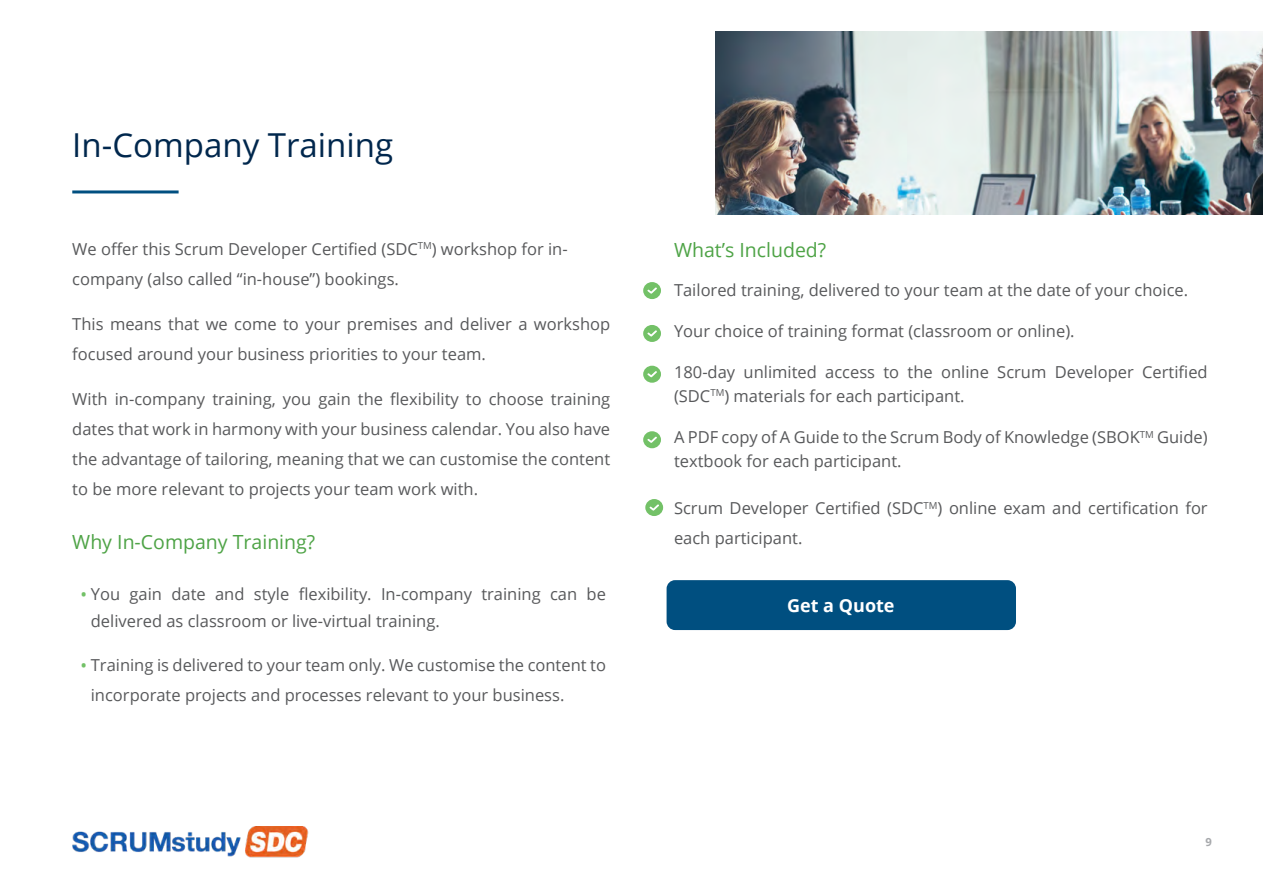
<style>
.page{position:relative;width:1263px;height:893px;background:#fff}
.page>*{position:absolute;margin:0;border:0;box-sizing:border-box;transform-origin:0 0}
.t1{font:33px "Open Sans";color:#00274d}
.t2{font:19.5px "Open Sans";color:#4ea346}
.t3{font:700 18px "Open Sans";color:#fff}
.t4{font:16.5px/30px "Open Sans";color:#58595b}
.t5{font:700 11.25px "Open Sans";color:#a7a9ac}
.s1{font-weight:600;font-size:15.75px;color:#73c167}
</style>
<div class="page">
<hr style="left:72px;top:190px;width:107px;height:3px;background:#004f80">
<img style="left:715px;top:32px;width:548px;height:183px">
<div style="left:666px;top:580px;width:350px;height:50px;background:#004f80;border-radius:9px"></div>
<svg style="left:643px;top:282px;width:18px;height:17px"></svg>
<svg style="left:644px;top:284px;width:16px;height:13px"></svg>
<svg style="left:643px;top:325px;width:18px;height:17px"></svg>
<svg style="left:644px;top:327px;width:16px;height:13px"></svg>
<svg style="left:643px;top:366px;width:18px;height:17px"></svg>
<svg style="left:644px;top:368px;width:16px;height:13px"></svg>
<svg style="left:643px;top:431px;width:18px;height:17px"></svg>
<svg style="left:644px;top:434px;width:16px;height:12px"></svg>
<svg style="left:645px;top:499px;width:18px;height:17px"></svg>
<svg style="left:646px;top:501px;width:16px;height:13px"></svg>
<img style="left:72px;top:826px;width:237px;height:32px">
<h1 class="t1" style="left:72px;top:122px;width:322px">In-Company Training</h1>
<p class="t4" style="left:72px;top:233px;width:497px">We offer this Scrum Developer Certified (SDC<sup>TM</sup>) workshop for in&shy;company (also called “in-house”) bookings.</p>
<p class="t4" style="left:72px;top:308px;width:539px">This means that we come to your premises and deliver a workshop focused around your business priorities to your team.</p>
<p class="t4" style="left:72px;top:383px;width:539px;text-align:justify">With in-company training, you gain the flexibility to choose training dates that work in harmony with your business calendar. You also have the advantage of tailoring, meaning that we can customise the content to be more relevant to projects your team work with.</p>
<p class="t2" style="left:72px;top:528px;width:244px">Why In-Company Training?</p>
<p class="t4" style="left:91px;top:580px;width:517px;line-height:27px;text-indent:-10px"><span class="s1">•</span> You gain date and style flexibility. In-company training can be delivered as classroom or live-virtual training.</p>
<p class="t4" style="left:91px;top:649px;width:517px;text-indent:-10px"><span class="s1">•</span> Training is delivered to your team only. We customise the content to incorporate projects and processes relevant to your business.</p>
<p class="t2" style="left:674px;top:236px;width:154px">What’s Included?</p>
<p class="t4" style="left:674px;top:275px;width:516px">Tailored training, delivered to your team at the date of your choice.</p>
<p class="t4" style="left:674px;top:316px;width:402px">Your choice of training format (classroom or online).</p>
<p class="t4" style="left:674px;top:360px;width:535px;line-height:24px">180-day unlimited access to the online Scrum Developer Certified (SDC<sup>TM</sup>) materials for each participant.</p>
<p class="t4" style="left:674px;top:425px;width:535px;line-height:24px">A PDF copy of A Guide to the Scrum Body of Knowledge (SBOK<sup>TM</sup> Guide) textbook for each participant.</p>
<p class="t4" style="left:674px;top:493px;width:535px">Scrum Developer Certified (SDC<sup>TM</sup>) online exam and certification for each participant.</p>
<p class="t3" style="left:787px;top:593px;width:109px">Get a Quote</p>
<p class="t5" style="left:1205px;top:834px;width:8px">9</p>
</div>
